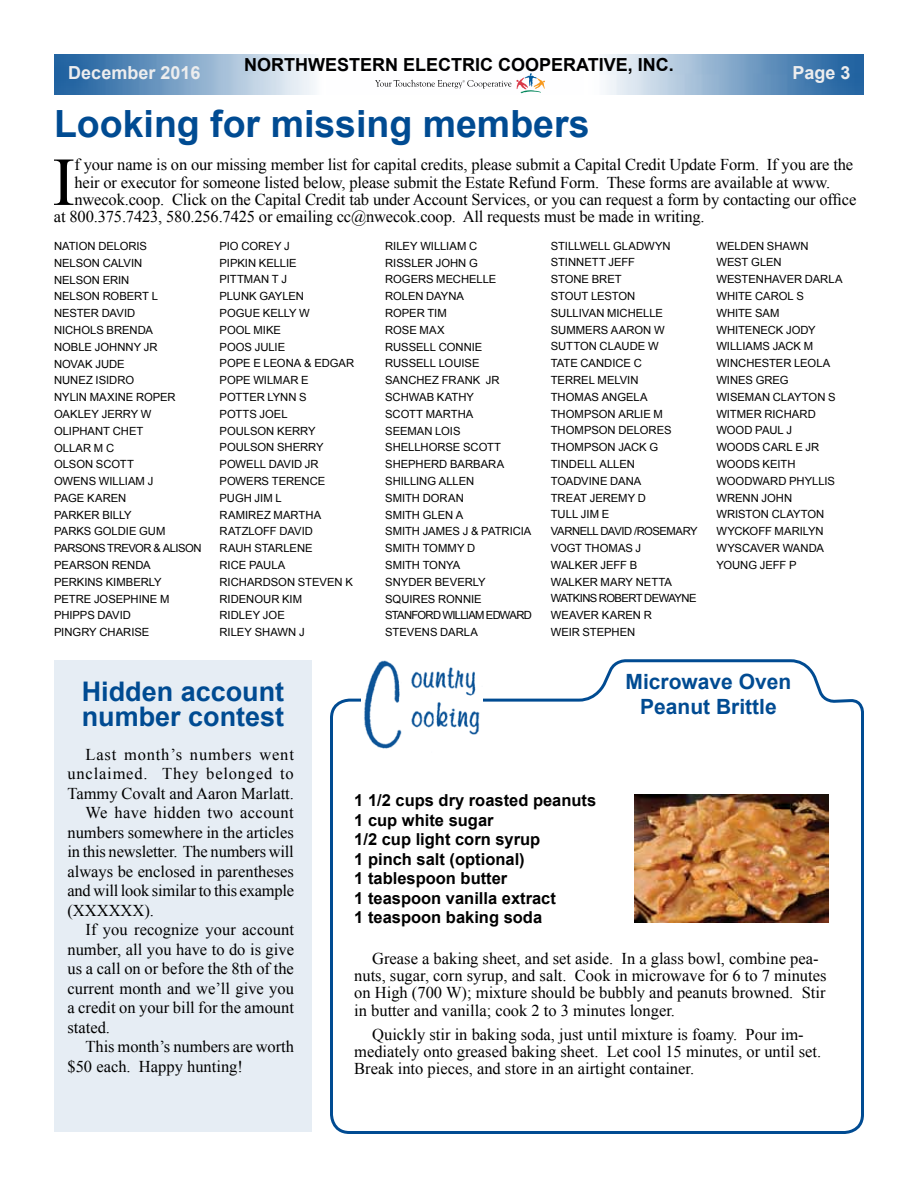
<style>
.page{position:relative;width:918px;height:1188px;background:#fff}
.page>*{position:absolute;margin:0;border:0;box-sizing:border-box;transform-origin:0 0}
.t1{font:68.55px "Times New Roman";color:#000}
.t2{font:700 37.5px "Arial";color:#004b92}
.t3{font:700 27px/25.5px "Arial";color:#004b92}
.t4{font:700 21px/25.2px "Arial";color:#004b92;text-align:center}
.t5{font:700 18px "Arial";color:#000}
.t6{font:700 18px "Arial";color:#ededee}
.t7{font:16.5px/17.2px "Times New Roman";color:#000}
.t8{font:700 16.5px/19.5px "Arial";color:#000}
.t9{font:16.5px "Times New Roman";letter-spacing:.05em;color:#000}
.t10{font:16.5px "Times New Roman";letter-spacing:.025em;color:#000}
.t11{font:11.25px/16.8px "Arial";color:#000}
</style>
<div class="page">
<img style="left:54px;top:54px;width:810px;height:41px">
<svg style="left:375px;top:73px;width:170px;height:21px"></svg>
<div style="left:54px;top:660px;width:258px;height:472px;background:#e6edf4"></div>
<svg style="left:330px;top:659px;width:534px;height:475px"></svg>
<img style="left:362px;top:659px;width:120px;height:93px">
<img style="left:635px;top:794px;width:194px;height:129px">
<h3 class="t5" style="left:244px;top:53px;width:431px">NORTHWESTERN ELECTRIC COOPERATIVE, INC.</h3>
<h3 class="t6" style="left:68px;top:61px;width:134px">December 2016</h3>
<h3 class="t6" style="left:792px;top:61px;width:60px">Page 3</h3>
<h2 class="t2" style="left:54px;top:99px;width:537px">Looking for missing members</h2>
<h1 class="t1" style="left:52px;top:136px;width:24px">I</h1>
<h3 class="t7" style="left:74px;top:156px;width:780px">f your name is on our missing member list for capital credits, please submit a Capital Credit Update Form. If you are the</h3>
<h3 class="t7" style="left:74px;top:173px;width:757px">heir or executor for someone listed below, please submit the Estate Refund Form. These forms are available at www.</h3>
<h3 class="t7" style="left:74px;top:191px;width:784px">nwecok.coop. Click on the Capital Credit tab under Account Services, or you can request a form by contacting our office</h3>
<h3 class="t7" style="left:54px;top:208px;width:652px">at 800.375.7423, 580.256.7425 or emailing cc@nwecok.coop. All requests must be made in writing.</h3>
<p class="t11" style="left:54px;top:238px;width:149px">NATION DELORIS<br>NELSON CALVIN<br>NELSON ERIN<br>NELSON ROBERT L<br>NESTER DAVID<br>NICHOLS BRENDA<br>NOBLE JOHNNY JR<br>NOVAK JUDE<br>NUNEZ ISIDRO<br>NYLIN MAXINE ROPER<br>OAKLEY JERRY W<br>OLIPHANT CHET<br>OLLAR M C<br>OLSON SCOTT<br>OWENS WILLIAM J<br>PAGE KAREN<br>PARKER BILLY<br>PARKS GOLDIE GUM<br>PARSONS TREVOR &amp; ALISON<br>PEARSON RENDA<br>PERKINS KIMBERLY<br>PETRE JOSEPHINE M<br>PHIPPS DAVID<br>PINGRY CHARISE</p>
<p class="t11" style="left:220px;top:238px;width:136px">PIO COREY J<br>PIPKIN KELLIE<br>PITTMAN T J<br>PLUNK GAYLEN<br>POGUE KELLY W<br>POOL MIKE<br>POOS JULIE<br>POPE E LEONA &amp; EDGAR<br>POPE WILMAR E<br>POTTER LYNN S<br>POTTS JOEL<br>POULSON KERRY<br>POULSON SHERRY<br>POWELL DAVID JR<br>POWERS TERENCE<br>PUGH JIM L<br>RAMIREZ MARTHA<br>RATZLOFF DAVID<br>RAUH STARLENE<br>RICE PAULA<br>RICHARDSON STEVEN K<br>RIDENOUR KIM<br>RIDLEY JOE<br>RILEY SHAWN J</p>
<p class="t11" style="left:385px;top:238px;width:148px">RILEY WILLIAM C<br>RISSLER JOHN G<br>ROGERS MECHELLE<br>ROLEN DAYNA<br>ROPER TIM<br>ROSE MAX<br>RUSSELL CONNIE<br>RUSSELL LOUISE<br>SANCHEZ FRANK JR<br>SCHWAB KATHY<br>SCOTT MARTHA<br>SEEMAN LOIS<br>SHELLHORSE SCOTT<br>SHEPHERD BARBARA<br>SHILLING ALLEN<br>SMITH DORAN<br>SMITH GLEN A<br>SMITH JAMES J &amp; PATRICIA<br>SMITH TOMMY D<br>SMITH TONYA<br>SNYDER BEVERLY<br>SQUIRES RONNIE<br>STANFORD WILLIAM EDWARD<br>STEVENS DARLA</p>
<p class="t11" style="left:551px;top:237px;width:148px">STILLWELL GLADWYN<br>STINNETT JEFF<br>STONE BRET<br>STOUT LESTON<br>SULLIVAN MICHELLE<br>SUMMERS AARON W<br>SUTTON CLAUDE W<br>TATE CANDICE C<br>TERREL MELVIN<br>THOMAS ANGELA<br>THOMPSON ARLIE M<br>THOMPSON DELORES<br>THOMPSON JACK G<br>TINDELL ALLEN<br>TOADVINE DANA<br>TREAT JEREMY D<br>TULL JIM E<br>VARNELL DAVID /ROSEMARY<br>VOGT THOMAS J<br>WALKER JEFF B<br>WALKER MARY NETTA<br>WATKINS ROBERT DEWAYNE<br>WEAVER KAREN R<br>WEIR STEPHEN</p>
<p class="t11" style="left:716px;top:237px;width:128px">WELDEN SHAWN<br>WEST GLEN<br>WESTENHAVER DARLA<br>WHITE CAROL S<br>WHITE SAM<br>WHITENECK JODY<br>WILLIAMS JACK M<br>WINCHESTER LEOLA<br>WINES GREG<br>WISEMAN CLAYTON S<br>WITMER RICHARD<br>WOOD PAUL J<br>WOODS CARL E JR<br>WOODS KEITH<br>WOODWARD PHYLLIS<br>WRENN JOHN<br>WRISTON CLAYTON<br>WYCKOFF MARILYN<br>WYSCAVER WANDA<br>YOUNG JEFF P</p>
<h3 class="t3" style="left:82px;top:679px;width:204px">Hidden account number contest</h3>
<h3 class="t9" style="left:86px;top:743px;width:210px">Last month’s numbers went</h3>
<h3 class="t9" style="left:67px;top:763px;width:228px">unclaimed. They belonged to</h3>
<h3 class="t7" style="left:67px;top:785px;width:228px">Tammy Covalt and Aaron Marlatt.</h3>
<h3 class="t10" style="left:86px;top:802px;width:210px">We have hidden two account</h3>
<h3 class="t7" style="left:67px;top:824px;width:228px">numbers somewhere in the articles</h3>
<h3 class="t7" style="left:67px;top:843px;width:228px">in this newsletter. The numbers will</h3>
<h3 class="t7" style="left:67px;top:863px;width:228px">always be enclosed in parentheses</h3>
<h3 class="t7" style="left:67px;top:882px;width:228px">and will look similar to this example</h3>
<h3 class="t7" style="left:67px;top:902px;width:88px">(XXXXXX).</h3>
<h3 class="t7" style="left:86px;top:921px;width:210px">If you recognize your account</h3>
<h3 class="t7" style="left:67px;top:941px;width:228px">number, all you have to do is give</h3>
<h3 class="t7" style="left:67px;top:960px;width:228px">us a call on or before the 8th of the</h3>
<h3 class="t7" style="left:67px;top:980px;width:228px">current month and we’ll give you</h3>
<h3 class="t7" style="left:67px;top:999px;width:228px">a credit on your bill for the amount</h3>
<h3 class="t7" style="left:67px;top:1019px;width:44px">stated.</h3>
<h3 class="t7" style="left:86px;top:1038px;width:210px">This month’s numbers are worth</h3>
<h3 class="t7" style="left:67px;top:1058px;width:177px">$50 each. Happy hunting!</h3>
<h3 class="t4" style="left:626px;top:670px;width:167px">Microwave Oven<br>Peanut Brittle</h3>
<h3 class="t8" style="left:354px;top:791px;width:244px">1 1/2 cups dry roasted peanuts<br>1 cup white sugar<br>1/2 cup light corn syrup<br>1 pinch salt (optional)<br>1 tablespoon butter<br>1 teaspoon vanilla extract<br>1 teaspoon baking soda</h3>
<p class="t7" style="left:354px;top:950px;width:474px;text-indent:18px">Grease a baking sheet, and set aside. In a glass bowl, combine pea&shy;nuts, sugar, corn syrup, and salt. Cook in microwave for 6 to 7 minutes on High (700 W); mixture should be bubbly and peanuts browned. Stir in butter and vanilla; cook 2 to 3 minutes longer.</p>
<h3 class="t7" style="left:354px;top:1025px;width:468px;text-indent:18px">Quickly stir in baking soda, just until mixture is foamy. Pour im&shy;mediately onto greased baking sheet. Let cool 15 minutes, or until set.<br>Break into pieces, and store in an airtight container.</h3>
</div>
